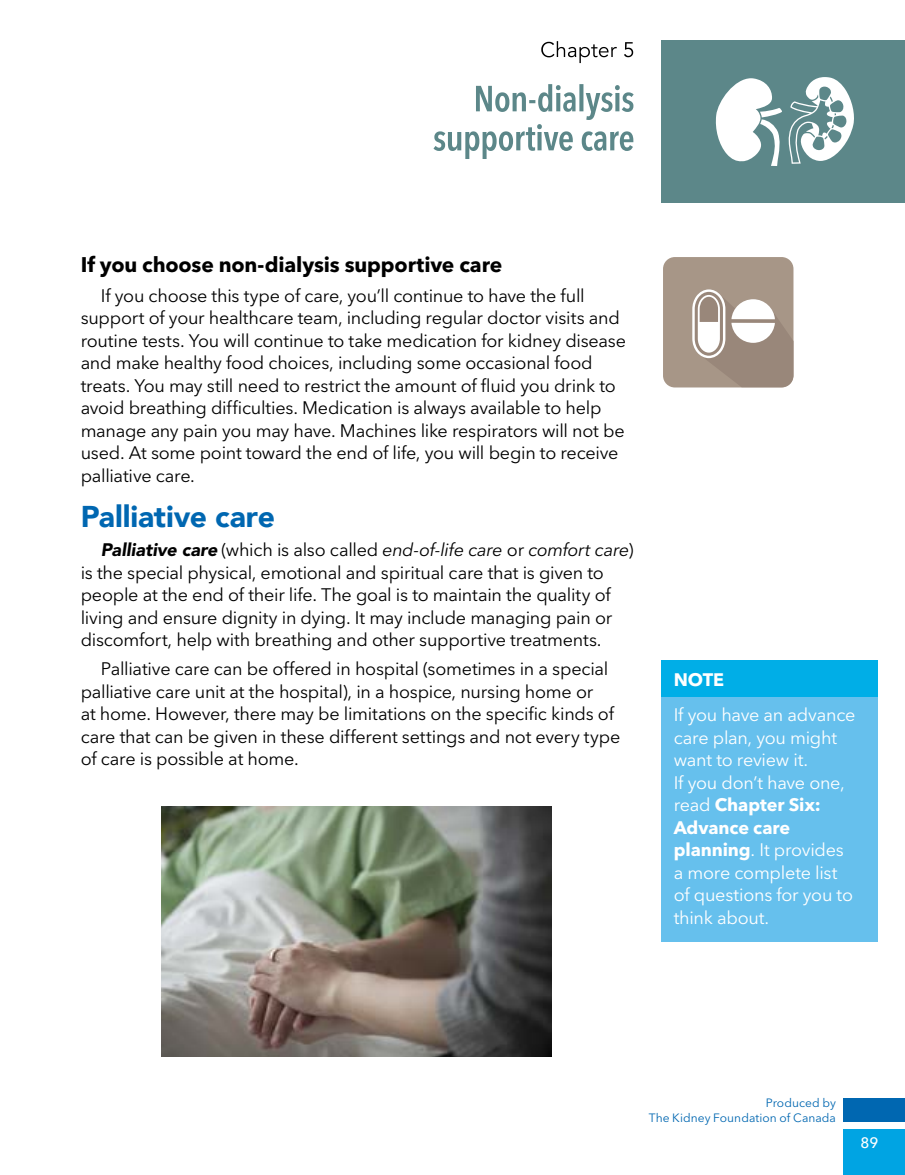
<style>
.page{position:relative;width:905px;height:1175px;background:#fff}
.page>*{position:absolute;margin:0;border:0;box-sizing:border-box;transform-origin:0 0}
.t1{font:900 30px "Avenir";letter-spacing:-.005em;color:#0067b1}
.t2{font:700 21px "Avenir Next LT Pro";letter-spacing:-.005em;color:#000}
.t3{font:18px/22.5px "Avenir Next LT Pro";letter-spacing:-.015em;color:#000}
.t4{font:18px/22.5px "Avenir Next LT Pro";letter-spacing:-.015em;color:#fff}
.t5{font:700 18px "Avenir Next LT Pro";color:#fff}
.t6{font:500 15px "Avenir Next LT Pro";color:#fff}
.t7{font:12px/14.5px "Avenir Next LT Pro";letter-spacing:.005em;color:#0067b1;text-align:right}
.s1{font-family:"Avenir LT Std";font-weight:900;font-style:italic}
.s2{font-style:italic}
.s3{font-weight:700}
</style>
<div class="page">
<div style="left:842px;top:1098px;width:62px;height:23px;background:#0067b1"></div>
<div style="left:842px;top:1128px;width:62px;height:46px;background:#00a4e3"></div>
<svg style="left:433px;top:84px;width:200px;height:75px"></svg>
<svg style="left:541px;top:41px;width:92px;height:22px"></svg>
<div style="left:662px;top:40px;width:242px;height:162px;background:#5c8789"></div>
<svg style="left:715px;top:77px;width:139px;height:89px"></svg>
<div style="left:662px;top:686px;width:216px;height:256px;background:#66c0ed"></div>
<div style="left:662px;top:660px;width:216px;height:36px;background:#00aee7"></div>
<div style="left:663px;top:257px;width:130px;height:130px;background:#a79687;border-radius:12px"></div>
<svg style="left:692px;top:289px;width:101px;height:98px"></svg>
<img style="left:162px;top:806px;width:390px;height:251px">
<p class="t2" style="left:81px;top:252px;width:423px">If you choose non-dialysis supportive care</p>
<p class="t3" style="left:81px;top:284px;width:547px;text-indent:20px">If you choose this type of care, you’ll continue to have the full support of your healthcare team, including regular doctor visits and routine tests. You will continue to take medication for kidney disease and make healthy food choices, including some occasional food treats. You may still need to restrict the amount of fluid you drink to avoid breathing difficulties. Medication is always available to help manage any pain you may have. Machines like respirators will not be used. At some point toward the end of life, you will begin to receive palliative care.</p>
<h1 class="t1" style="left:81px;top:490px;width:196px">Palliative care</h1>
<p class="t3" style="left:81px;top:538px;width:554px;text-indent:20px"><span class="s1">Palliative care</span> (which is also called <span class="s2">end-of-life care</span> or <span class="s2">comfort care</span>) is the special physical, emotional and spiritual care that is given to people at the end of their life. The goal is to maintain the quality of living and ensure dignity in dying. It may include managing pain or discomfort, help with breathing and other supportive treatments.</p>
<p class="t3" style="left:81px;top:658px;width:541px;text-indent:20px">Palliative care can be offered in hospital (sometimes in a special palliative care unit at the hospital), in a hospice, nursing home or<br>at home. However, there may be limitations on the specific kinds of care that can be given in these different settings and not every type of care is possible at home.</p>
<p class="t5" style="left:673px;top:668px;width:52px">NOTE</p>
<p class="t4" style="left:673px;top:703px;width:183px">If you have an advance care plan, you might want to review it.<br>If you don’t have one, read <span class="s3">Chapter Six:<br>Advance care planning</span>. It provides a more complete list of questions for you to think about.</p>
<p class="t7" style="left:648px;top:1095px;width:189px">Produced by<br>The Kidney Foundation of Canada</p>
<p class="t6" style="left:860px;top:1133px;width:19px">89</p>
</div>
